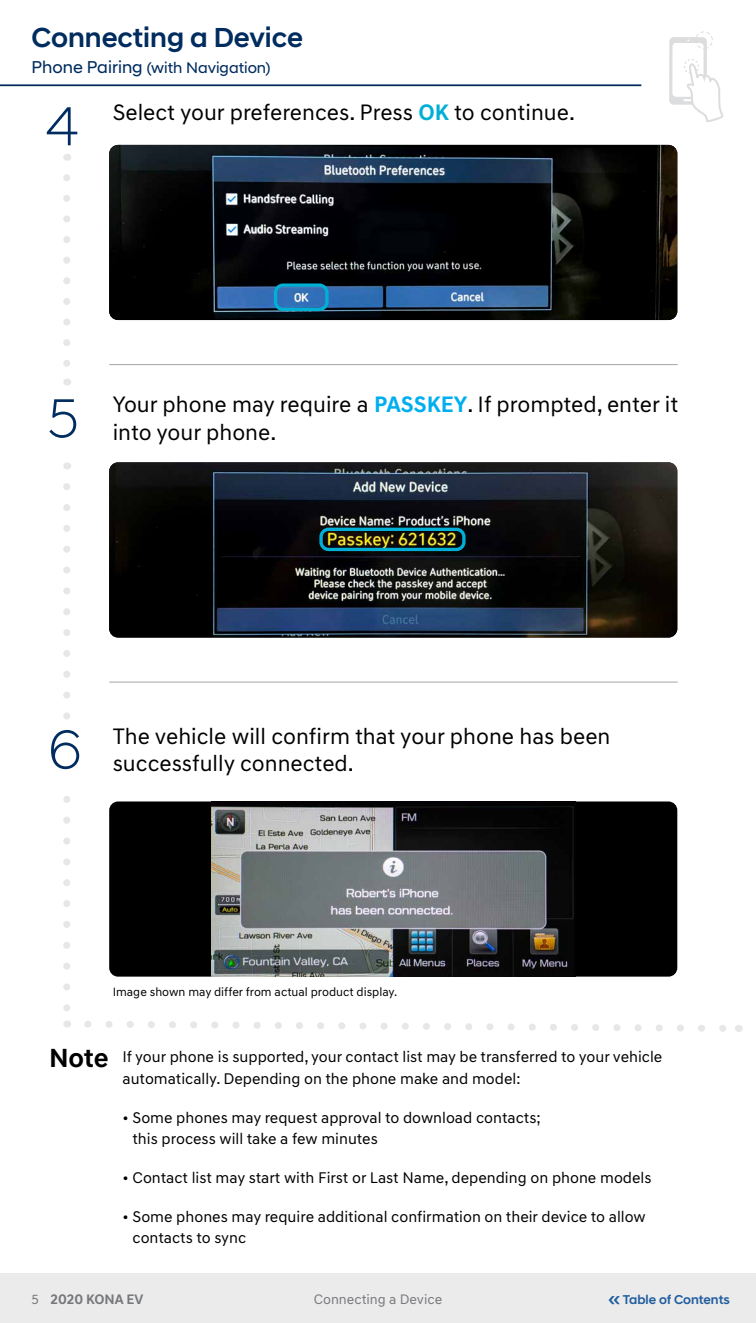
<style>
.page{position:relative;width:756px;height:1323px;background:#fff}
.page>*{position:absolute;margin:0;border:0;box-sizing:border-box;transform-origin:0 0}
.t1{font:300 56px "Hyundai Sans Head";color:#002c5f}
.t2{font:500 28px "Hyundai Sans Head";color:#002c5f}
.t3{font:22.75px/27.3px "Hyundai Sans Text";color:#000}
.t4{font:15.75px/21.3px "Hyundai Sans Text";color:#000}
.t5{font:15.75px "Hyundai Sans Head";color:#002c5f}
.t6{font:14px "Hyundai Sans Text";color:#77787b}
.t7{font:700 14px "Hyundai Sans Text";color:#77787b}
.t8{font:500 12.95px "Hyundai Sans Head";letter-spacing:-.005em;color:#215e9e}
.t9{font:12.25px "Hyundai Sans Text";color:#000}
.s1{font-size:17.5px}
.s2{font-weight:700;color:#00afd5}
.s3{font-weight:700;color:#00aeef}
.s4{font-weight:700;font-size:26.78px}
.s5{font-weight:400}
.s6{font-size:19.6px}
</style>
<div class="page">
<div style="left:0;top:1274px;width:756px;height:49px;background:#ebebec"></div>
<hr style="left:0;top:84px;width:641px;height:2px;background:#002c5f">
<svg style="left:669px;top:31px;width:55px;height:91px"></svg>
<svg style="left:63px;top:178px;width:7px;height:189px"></svg>
<hr style="left:109px;top:682px;width:569px;height:1px;background:#a3a5a8">
<hr style="left:109px;top:364px;width:569px;height:1px;background:#a3a5a8">
<img style="left:109px;top:462px;width:568px;height:176px">
<img style="left:109px;top:145px;width:568px;height:175px">
<svg style="left:63px;top:487px;width:7px;height:524px"></svg>
<svg style="left:84px;top:1021px;width:655px;height:11px"></svg>
<div style="left:109px;top:801px;width:568px;height:176px;background:#000;border-radius:9px"></div>
<img style="left:211px;top:801px;width:365px;height:175px">
<div style="left:319px;top:528px;width:147px;height:23px;border:3px solid #00afd5;border-radius:7px"></div>
<div style="left:274px;top:283px;width:55px;height:28px;border:3px solid #00afd5;border-radius:7px"></div>
<div style="left:39px;top:727px;width:43px;height:57px;background:#fff"></div>
<h2 class="t2" style="left:32px;top:21px;width:273px">Connecting a Device</h2>
<p class="t5" style="left:32px;top:58px;width:241px"><span class="s1">Phone Pairing</span> (with Navigation)</p>
<h1 class="t1" style="left:46px;top:93px;width:34px">4</h1>
<h3 class="t3" style="left:113px;top:99px;width:464px">Select your preferences. Press <span class="s2">OK</span> to continue.</h3>
<h1 class="t1" style="left:48px;top:385px;width:32px">5</h1>
<h3 class="t3" style="left:113px;top:391px;width:567px">Your phone may require a <span class="s3">PASSKEY</span>. If prompted, enter it into your phone.</h3>
<h1 class="t1" style="left:48px;top:716px;width:35px">6</h1>
<h3 class="t3" style="left:113px;top:722px;width:499px">The vehicle will confirm that your phone has been successfully connected.</h3>
<p class="t9" style="left:113px;top:985px;width:286px">Image shown may differ from actual product display.</p>
<p class="t4" style="left:123px;top:1046px;width:541px;text-indent:-73px"><span class="s4">Note</span> If your phone is supported, your contact list may be transferred to your vehicle automatically. Depending on the phone make and model:</p>
<p class="t4" style="left:133px;top:1107px;width:410px;text-indent:-10px">• Some phones may request approval to download contacts; this process will take a few minutes</p>
<p class="t4" style="left:123px;top:1167px;width:531px">• Contact list may start with First or Last Name, depending on phone models</p>
<p class="t4" style="left:133px;top:1206px;width:515px;text-indent:-10px">• Some phones may require additional confirmation on their device to allow contacts to sync</p>
<p class="t7" style="left:32px;top:1290px;width:113px"><span class="s5">5</span> 2020 KONA EV</p>
<p class="t6" style="left:314px;top:1291px;width:130px">Connecting a Device</p>
<p class="t8" style="left:609px;top:1292px;width:123px"><span class="s6">«</span> Table of Contents</p>
</div>
